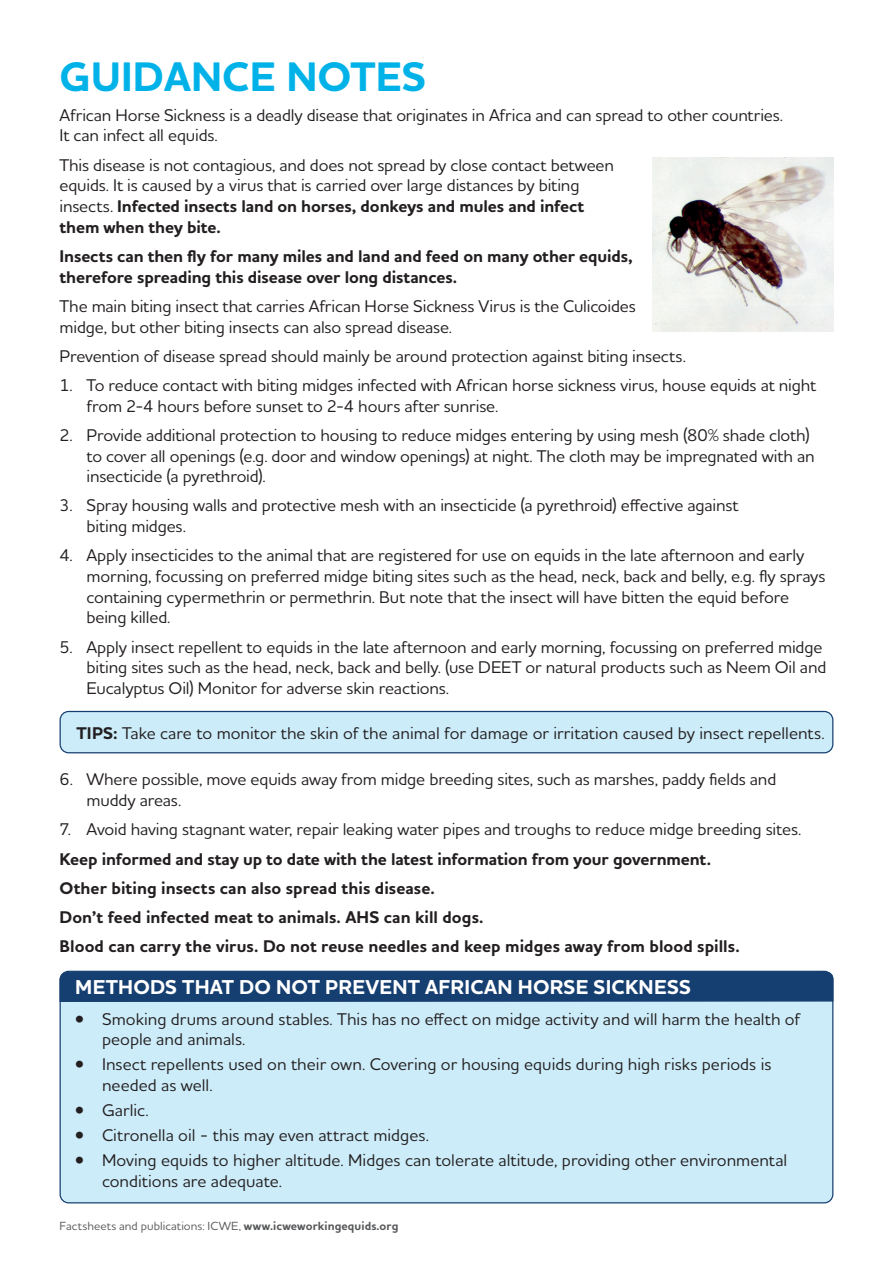
<style>
.page{position:relative;width:893px;height:1263px;background:#fff}
.page>*{position:absolute;margin:0;border:0;box-sizing:border-box;transform-origin:0 0}
.t1{font:700 42px "Houschka Alt Pro";color:#00b2e8}
.Bullet_Points{font:700 20.4px "Houschka Alt Pro";letter-spacing:.01em;color:#fff}
.Sub_Head_3{font:500 17.25px/20.7px "Houschka Alt Pro";letter-spacing:-.01em;color:#231f20}
.Sub_Head_3-2{font:700 17.25px/20.7px "Houschka Alt Pro";letter-spacing:-.005em;color:#231f20}
.Sub_Head_3-3{font:500 12px "Houschka Alt Pro";letter-spacing:.005em;color:#57585a}
.s1{font-weight:700}
</style>
<div class="page">
<div style="left:60px;top:711px;width:773px;height:42px;background:#ccecf9;border-radius:9px"></div>
<div style="left:60px;top:711px;width:773px;height:42px;border:1px solid #163f71;border-radius:9px"></div>
<img style="left:653px;top:158px;width:180px;height:174px">
<div style="left:60px;top:971px;width:773px;height:232px;background:#ccecf9;border-radius:9px"></div>
<div style="left:59px;top:970px;width:775px;height:32px;background:#163f71"></div>
<p class="t1" style="left:60px;top:50px;width:368px">GUIDANCE NOTES</p>
<p class="Sub_Head_3" style="left:60px;top:104px;width:725px">African Horse Sickness is a deadly disease that originates in Africa and can spread to other countries.<br>It can infect all equids.</p>
<p class="Sub_Head_3" style="left:60px;top:154px;width:556px">This disease is not contagious, and does not spread by close contact between equids. It is caused by a virus that is carried over large distances by biting insects. <span class="s1">Infected insects land on horses, donkeys and mules and infect them when they bite.</span></p>
<p class="Sub_Head_3-2" style="left:60px;top:246px;width:575px">Insects can then fly for many miles and land and feed on many other equids, therefore spreading this disease over long distances.</p>
<p class="Sub_Head_3" style="left:60px;top:295px;width:578px">The main biting insect that carries African Horse Sickness Virus is the Culicoides midge, but other biting insects can also spread disease.</p>
<p class="Sub_Head_3" style="left:60px;top:345px;width:628px">Prevention of disease spread should mainly be around protection against biting insects.</p>
<p class="Sub_Head_3" style="left:87px;top:374px;width:731px;text-indent:-27px">1. To reduce contact with biting midges infected with African horse sickness virus, house equids at night from 2-4 hours before sunset to 2-4 hours after sunrise.</p>
<p class="Sub_Head_3" style="left:87px;top:424px;width:730px;text-indent:-27px">2. Provide additional protection to housing to reduce midges entering by using mesh (80% shade cloth) to cover all openings (e.g. door and window openings) at night. The cloth may be impregnated with an insecticide (a pyrethroid).</p>
<p class="Sub_Head_3" style="left:87px;top:495px;width:653px;text-indent:-27px">3. Spray housing walls and protective mesh with an insecticide (a pyrethroid) effective against biting midges.</p>
<p class="Sub_Head_3" style="left:87px;top:545px;width:740px;text-indent:-27px">4. Apply insecticides to the animal that are registered for use on equids in the late afternoon and early morning, focussing on preferred midge biting sites such as the head, neck, back and belly, e.g. fly sprays containing cypermethrin or permethrin. But note that the insect will have bitten the equid before being killed.</p>
<p class="Sub_Head_3" style="left:87px;top:636px;width:741px;text-indent:-27px">5. Apply insect repellent to equids in the late afternoon and early morning, focussing on preferred midge biting sites such as the head, neck, back and belly. (use DEET or natural products such as Neem Oil and<br>Eucalyptus Oil) Monitor for adverse skin reactions.</p>
<p class="Sub_Head_3" style="left:77px;top:722px;width:749px"><span class="s1">TIPS:</span> Take care to monitor the skin of the animal for damage or irritation caused by insect repellents.</p>
<p class="Sub_Head_3" style="left:87px;top:769px;width:691px;text-indent:-27px">6. Where possible, move equids away from midge breeding sites, such as marshes, paddy fields and muddy areas.</p>
<p class="Sub_Head_3" style="left:60px;top:819px;width:743px">7. Avoid having stagnant water, repair leaking water pipes and troughs to reduce midge breeding sites.</p>
<p class="Sub_Head_3-2" style="left:60px;top:849px;width:653px">Keep informed and stay up to date with the latest information from your government.</p>
<p class="Sub_Head_3-2" style="left:60px;top:878px;width:377px">Other biting insects can also spread this disease.</p>
<p class="Sub_Head_3-2" style="left:60px;top:907px;width:426px">Don’t feed infected meat to animals. AHS can kill dogs.</p>
<p class="Sub_Head_3-2" style="left:60px;top:936px;width:682px">Blood can carry the virus. Do not reuse needles and keep midges away from blood spills.</p>
<p class="Bullet_Points" style="left:75px;top:974px;width:617px">METHODS THAT DO NOT PREVENT AFRICAN HORSE SICKNESS</p>
<p class="Sub_Head_3" style="left:102px;top:1008px;width:700px;text-indent:-27px">• Smoking drums around stables. This has no effect on midge activity and will harm the health of people and animals.</p>
<p class="Sub_Head_3" style="left:102px;top:1054px;width:671px;text-indent:-27px">• Insect repellents used on their own. Covering or housing equids during high risks periods is needed as well.</p>
<p class="Sub_Head_3" style="left:75px;top:1099px;width:75px">• Garlic.</p>
<p class="Sub_Head_3" style="left:75px;top:1124px;width:355px">• Citronella oil - this may even attract midges.</p>
<p class="Sub_Head_3" style="left:102px;top:1149px;width:687px;text-indent:-27px">• Moving equids to higher altitude. Midges can tolerate altitude, providing other environmental conditions are adequate.</p>
<p class="Sub_Head_3-3" style="left:60px;top:1218px;width:340px">Factsheets and publications: ICWE, <span class="s1">www.icweworkingequids.org</span></p>
</div>
